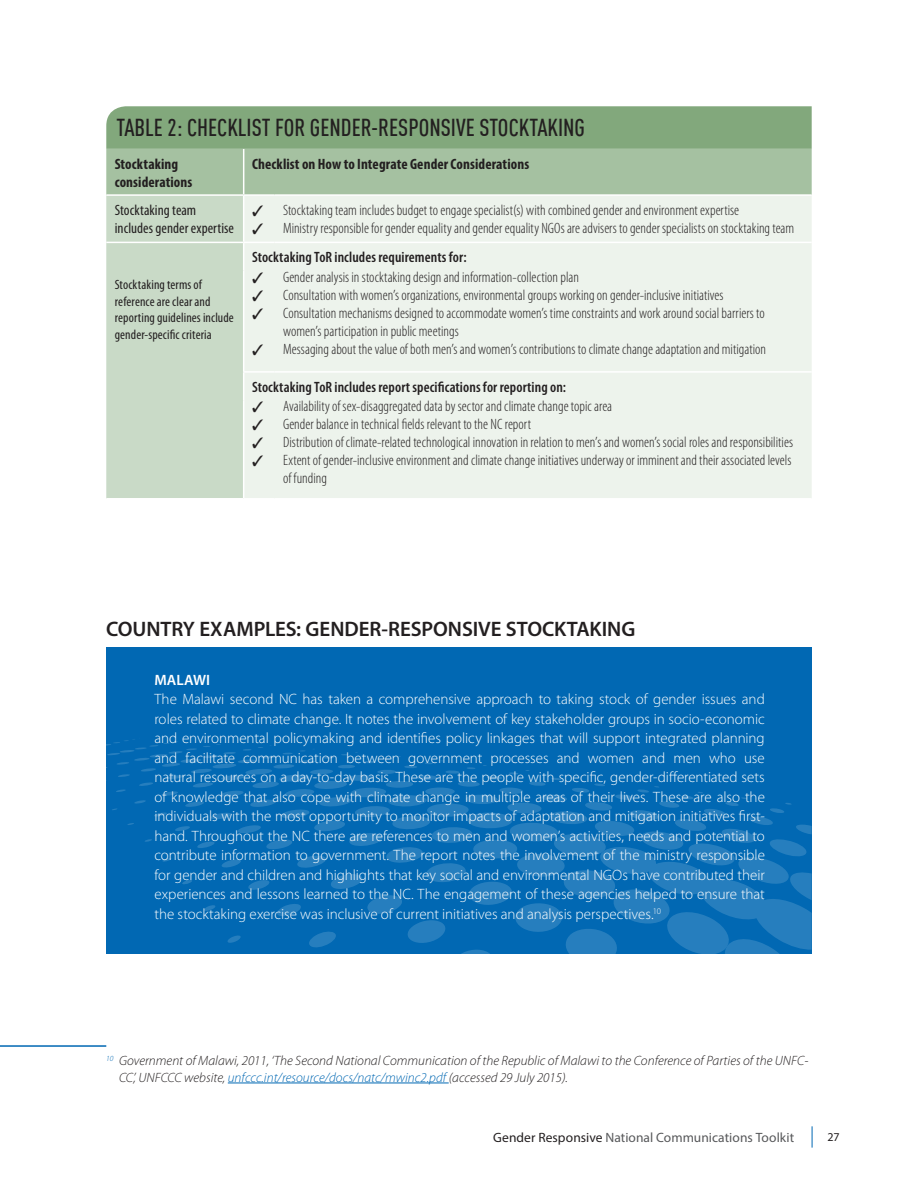
<style>
.page{position:relative;width:918px;height:1188px;background:#fff}
.page>*{position:absolute;margin:0;border:0;box-sizing:border-box;transform-origin:0 0}
._0VERSKRIFT_2{font:500 condensed 24px "DIN Offc";color:#231f20}
.OVERSKRIVT_3{font:600 21px "Myriad Pro";letter-spacing:-.005em;color:#231f20}
.brødtekst{font:300 15px/19.5px "Myriad Pro";letter-spacing:-.005em;color:#fff;text-align:justify}
.tekst_grafer_og_tabe{font:300 condensed 15px/18px "Myriad Pro";color:#231f20}
.tekst_grafer_og_tabe-2{font:600 condensed 15px "Myriad Pro";letter-spacing:.005em;color:#231f20}
.tekst_grafer_og_tabe-3{font:700 condensed 15px/18px "Myriad Pro";letter-spacing:.005em;color:#231f20}
.tekst_grafer_og_tabe-4{font:condensed 15px/18px "Myriad Pro";letter-spacing:.005em;color:#231f20}
.brødtekst-2{font:600 15px "Myriad Pro";letter-spacing:.005em;color:#fff}
.billed_tekster{font:italic 300 13.5px/16.2px "Myriad Pro";color:#231f20}
.tekst_grafer_og_tabe-5{font:condensed 13.5px/16.5px "Myriad Pro";letter-spacing:.01em;color:#231f20}
.t1{font:13.5px "Myriad Pro";letter-spacing:.005em;color:#57585a}
.t2{font:12px "Myriad Pro";color:#231f20}
.s1{color:#0168b3}
.s2{color:#231f20}
</style>
<div class="page">
<svg style="left:812px;top:1126px;width:1px;height:22px"></svg>
<hr style="left:0;top:1045px;width:106px;height:2px;background:#0168b3">
<hr style="left:228px;top:1083px;width:221px;height:1px;background:#0168b3">
<div style="left:106px;top:647px;width:706px;height:307px;background:#0168b3"></div>
<svg style="left:748px;top:803px;width:64px;height:151px"></svg>
<svg style="left:461px;top:797px;width:287px;height:157px"></svg>
<svg style="left:660px;top:792px;width:44px;height:153px"></svg>
<svg style="left:309px;top:786px;width:351px;height:163px"></svg>
<svg style="left:227px;top:780px;width:389px;height:163px"></svg>
<svg style="left:204px;top:775px;width:369px;height:136px"></svg>
<svg style="left:106px;top:739px;width:424px;height:146px"></svg>
<svg style="left:106px;top:106px;width:706px;height:392px;background:#d4e1d2"></svg>
<p class="_0VERSKRIFT_2" style="left:117px;top:113px;width:470px">TABLE 2: CHECKLIST FOR GENDER-RESPONSIVE STOCKTAKING</p>
<p class="tekst_grafer_og_tabe-3" style="left:115px;top:154px;width:79px">Stocktaking considerations</p>
<p class="tekst_grafer_og_tabe-3" style="left:252px;top:154px;width:279px">Checklist on How to Integrate Gender Considerations</p>
<p class="tekst_grafer_og_tabe-4" style="left:115px;top:201px;width:121px">Stocktaking team includes gender expertise</p>
<p class="tekst_grafer_og_tabe" style="left:283px;top:201px;width:458px">Stocktaking team includes budget to engage specialist(s) with combined gender and environment expertise</p>
<p class="tekst_grafer_og_tabe" style="left:283px;top:219px;width:513px">Ministry responsible for gender equality and gender equality NGOs are advisers to gender specialists on stocktaking team</p>
<p class="tekst_grafer_og_tabe-2" style="left:252px;top:249px;width:216px">Stocktaking ToR includes requirements for:</p>
<p class="tekst_grafer_og_tabe-5" style="left:115px;top:277px;width:121px">Stocktaking terms of reference are clear and reporting guidelines include gender-specific criteria</p>
<p class="tekst_grafer_og_tabe" style="left:283px;top:268px;width:297px">Gender analysis in stocktaking design and information-collection plan</p>
<p class="tekst_grafer_og_tabe" style="left:283px;top:286px;width:442px">Consultation with women’s organizations, environmental groups working on gender-inclusive initiatives</p>
<p class="tekst_grafer_og_tabe" style="left:283px;top:304px;width:483px">Consultation mechanisms designed to accommodate women’s time constraints and work around social barriers to women’s participation in public meetings</p>
<p class="tekst_grafer_og_tabe" style="left:283px;top:340px;width:485px">Messaging about the value of both men’s and women’s contributions to climate change adaptation and mitigation</p>
<p class="tekst_grafer_og_tabe-2" style="left:252px;top:378px;width:315px">Stocktaking ToR includes report specifications for reporting on:</p>
<p class="tekst_grafer_og_tabe" style="left:283px;top:398px;width:331px">Availability of sex-disaggregated data by sector and climate change topic area</p>
<p class="tekst_grafer_og_tabe" style="left:283px;top:416px;width:249px">Gender balance in technical fields relevant to the NC report</p>
<p class="tekst_grafer_og_tabe" style="left:283px;top:434px;width:512px">Distribution of climate-related technological innovation in relation to men’s and women’s social roles and responsibilities</p>
<p class="tekst_grafer_og_tabe" style="left:283px;top:452px;width:510px">Extent of gender-inclusive environment and climate change initiatives underway or imminent and their associated levels of funding</p>
<p class="OVERSKRIVT_3" style="left:106px;top:616px;width:531px">COUNTRY EXAMPLES: GENDER-RESPONSIVE STOCKTAKING</p>
<p class="brødtekst-2" style="left:154px;top:670px;width:57px">MALAWI</p>
<p class="brødtekst" style="left:154px;top:689px;width:612px">The Malawi second NC has taken a comprehensive approach to taking stock of gender issues and roles related to climate change. It notes the involvement of key stakeholder groups in socio-economic and environmental policymaking and identifies policy linkages that will support integrated planning and facilitate communication between government processes and women and men who use natural resources on a day-to-day basis. These are the people with specific, gender-differentiated sets of knowledge that also cope with climate change in multiple areas of their lives. These are also the individuals with the most opportunity to monitor impacts of adaptation and mitigation initiatives first&shy;hand. Throughout the NC there are references to men and women’s activities, needs and potential to contribute information to government. The report notes the involvement of the ministry responsible for gender and children and highlights that key social and environmental NGOs have contributed their experiences and lessons learned to the NC. The engagement of these agencies helped to ensure that the stocktaking exercise was inclusive of current initiatives and analysis perspectives.<sup>10</sup></p>
<p class="billed_tekster" style="left:119px;top:1053px;width:691px;text-indent:-13px"><sup>10</sup> Government of Malawi, 2011, ‘The Second National Communication of the Republic of Malawi to the Conference of Parties of the UNFC-<br>CC’, UNFCCC website, <span class="s1">unfccc.int/resource/docs/natc/mwinc2.pdf</span> (accessed 29 July 2015).</p>
<p class="t1" style="left:493px;top:1129px;width:302px"><span class="s2">Gender Responsive</span> National Communications Toolkit</p>
<p class="t2" style="left:827px;top:1129px;width:14px">27</p>
</div>
